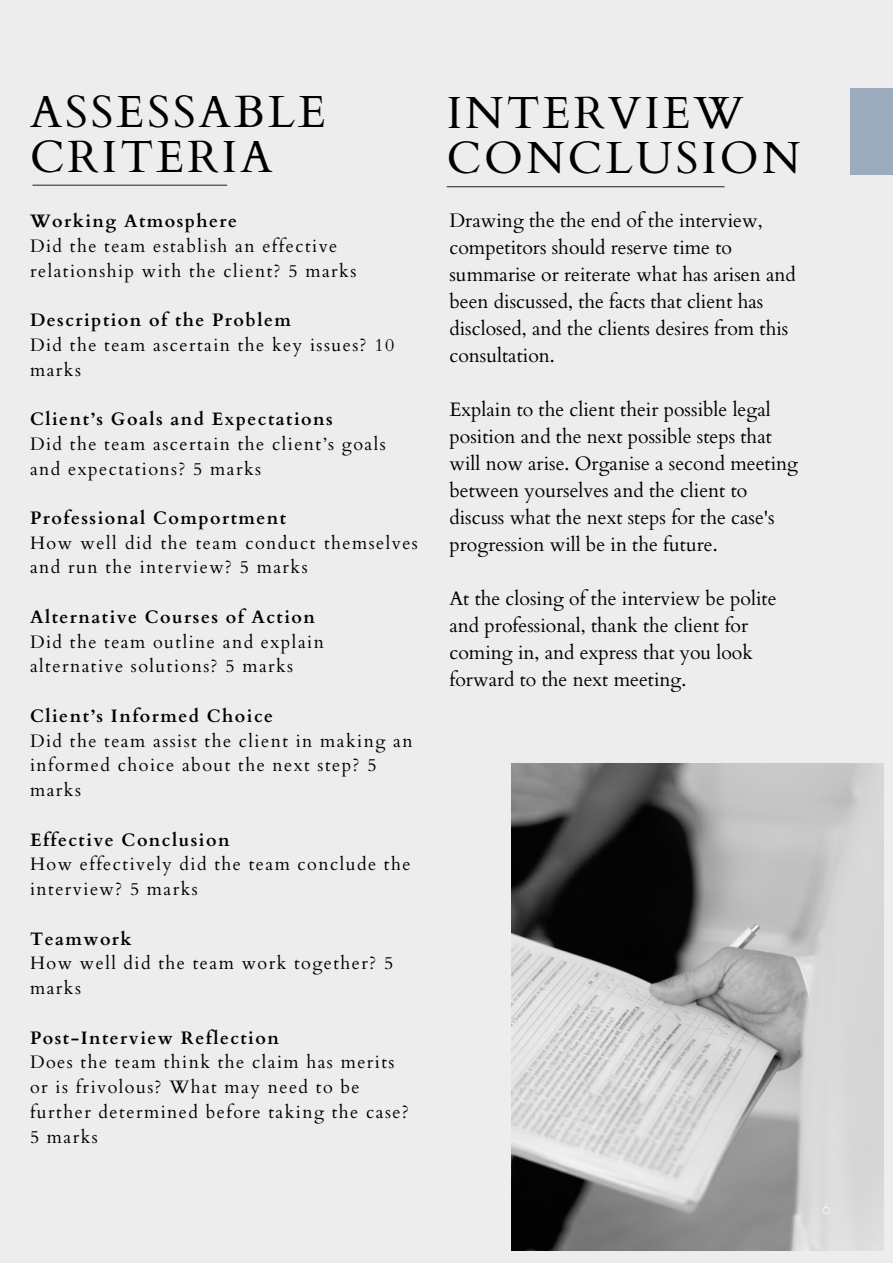
<style>
.page{position:relative;width:893px;height:1264px;background:#fff}
.page>*{position:absolute;margin:0;border:0;box-sizing:border-box;transform-origin:0 0}
.t1{font:45px/45px "Cardo";letter-spacing:.07em;color:#000}
.t2{font:19.5px/27px "Cardo";color:#000}
.t3{font:18px/24.8px "Cardo";letter-spacing:.08em;color:#000}
.t4{font:700 18px "Cardo";letter-spacing:.08em;color:#000}
.t5{font:200 15px "Balgin";color:#fff}
</style>
<div class="page">
<div style="left:0;top:0;width:892px;height:1262px;background:#ededed"></div>
<hr style="left:32px;top:185px;width:195px;height:1px;background:#000">
<hr style="left:446px;top:186px;width:278px;height:1px;background:#000">
<div style="left:850px;top:88px;width:42px;height:87px;background:#9dabbe"></div>
<img style="left:511px;top:763px;width:372px;height:487px">
<h1 class="t1" style="left:30px;top:90px;width:297px">ASSESSABLE<br>CRITERIA</h1>
<h1 class="t1" style="left:446px;top:91px;width:355px">INTERVIEW<br>CONCLUSION</h1>
<p class="t2" style="left:449px;top:207px;width:348px">Drawing the the end of the interview, competitors should reserve time to summarise or reiterate what has arisen and been discussed, the facts that client has disclosed, and the clients desires from this consultation.</p>
<p class="t2" style="left:449px;top:396px;width:350px">Explain to the client their possible legal position and the next possible steps that will now arise. Organise a second meeting between yourselves and the client to discuss what the next steps for the case's progression will be in the future.</p>
<p class="t2" style="left:449px;top:585px;width:328px">At the closing of the interview be polite and professional, thank the client for coming in, and express that you look forward to the next meeting.</p>
<p class="t4" style="left:30px;top:209px;width:209px">Working Atmosphere</p>
<p class="t3" style="left:30px;top:234px;width:328px">Did the team establish an effective relationship with the client? 5 marks</p>
<p class="t4" style="left:30px;top:308px;width:262px">Description of the Problem</p>
<p class="t3" style="left:30px;top:333px;width:366px">Did the team ascertain the key issues? 10 marks</p>
<p class="t4" style="left:30px;top:407px;width:304px">Client’s Goals and Expectations</p>
<p class="t3" style="left:30px;top:432px;width:357px">Did the team ascertain the client’s goals and expectations? 5 marks</p>
<p class="t4" style="left:30px;top:506px;width:258px">Professional Comportment</p>
<p class="t3" style="left:30px;top:530px;width:389px">How well did the team conduct themselves and run the interview? 5 marks</p>
<p class="t4" style="left:30px;top:605px;width:286px">Alternative Courses of Action</p>
<p class="t3" style="left:30px;top:629px;width:295px">Did the team outline and explain alternative solutions? 5 marks</p>
<p class="t4" style="left:30px;top:704px;width:244px">Client’s Informed Choice</p>
<p class="t3" style="left:30px;top:728px;width:384px">Did the team assist the client in making an informed choice about the next step? 5 marks</p>
<p class="t4" style="left:30px;top:827px;width:201px">Effective Conclusion</p>
<p class="t3" style="left:30px;top:852px;width:382px">How effectively did the team conclude the interview? 5 marks</p>
<p class="t4" style="left:30px;top:926px;width:103px">Teamwork</p>
<p class="t3" style="left:30px;top:951px;width:365px">How well did the team work together? 5 marks</p>
<p class="t4" style="left:30px;top:1025px;width:250px">Post-Interview Reflection</p>
<p class="t3" style="left:30px;top:1050px;width:380px">Does the team think the claim has merits or is frivolous? What may need to be further determined before taking the case?<br>5 marks</p>
<p class="t5" style="left:822px;top:1202px;width:10px">6</p>
</div>
